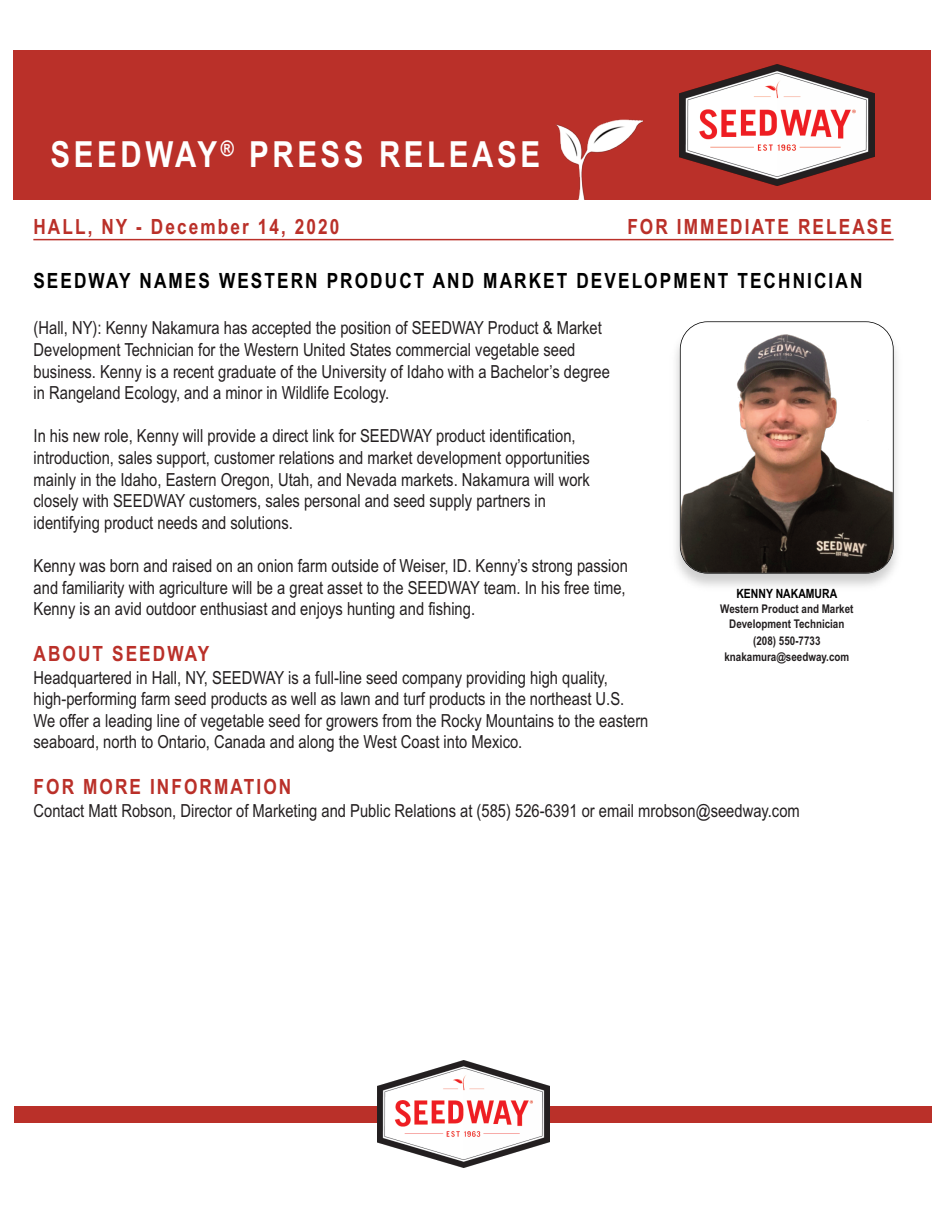
<style>
.page{position:relative;width:945px;height:1215px;background:#fff}
.page>*{position:absolute;margin:0;border:0;box-sizing:border-box;transform-origin:0 0}
.t1{font:700 36px "Arial Narrow";letter-spacing:.1em;color:#fff}
.t2{font:700 21px "Arial Narrow";letter-spacing:.1em;color:#ba3029}
.t3{font:700 21px "Arial Narrow";letter-spacing:.1em;color:#000}
.t4{font:18px/21.6px "Arial Narrow";color:#231f20}
.t5{font:700 12.75px "Arial Narrow";color:#000}
.t6{font:700 12px/15px "Arial Narrow";color:#231f20;text-align:center}
</style>
<div class="page">
<div style="left:14px;top:50px;width:917px;height:150px;background:#ba3029"></div>
<img style="left:680px;top:65px;width:194px;height:120px">
<img style="left:556px;top:119px;width:86px;height:81px">
<hr style="left:33px;top:239px;width:861px;height:1px;background:#ba3029">
<img style="left:676px;top:321px;width:221px;height:265px">
<img style="left:681px;top:322px;width:212px;height:251px;border-radius:27px">
<div style="left:680px;top:321px;width:214px;height:253px;border:2px solid #000;border-radius:28px"></div>
<div style="left:14px;top:1106px;width:918px;height:17px;background:#ba3029"></div>
<img style="left:378px;top:1061px;width:172px;height:107px">
<h1 class="t1" style="left:51px;top:133px;width:491px">SEEDWAY<sup>®</sup> PRESS RELEASE</h1>
<p class="t2" style="left:33px;top:215px;width:308px">HALL, NY - December 14, 2020</p>
<p class="t2" style="left:627px;top:215px;width:266px">FOR IMMEDIATE RELEASE</p>
<p class="t3" style="left:33px;top:268px;width:831px">SEEDWAY NAMES WESTERN PRODUCT AND MARKET DEVELOPMENT TECHNICIAN</p>
<p class="t4" style="left:34px;top:317px;width:578px">(Hall, NY): Kenny Nakamura has accepted the position of SEEDWAY Product &amp; Market Development Technician for the Western United States commercial vegetable seed business. Kenny is a recent graduate of the University of Idaho with a Bachelor’s degree in Rangeland Ecology, and a minor in Wildlife Ecology.</p>
<p class="t4" style="left:34px;top:425px;width:558px">In his new role, Kenny will provide a direct link for SEEDWAY product identification, introduction, sales support, customer relations and market development opportunities mainly in the Idaho, Eastern Oregon, Utah, and Nevada markets. Nakamura will work closely with SEEDWAY customers, sales personal and seed supply partners in identifying product needs and solutions.</p>
<p class="t4" style="left:34px;top:555px;width:596px">Kenny was born and raised on an onion farm outside of Weiser, ID. Kenny’s strong passion and familiarity with agriculture will be a great asset to the SEEDWAY team. In his free time,<br>Kenny is an avid outdoor enthusiast and enjoys hunting and fishing.</p>
<p class="t2" style="left:34px;top:641px;width:177px">ABOUT SEEDWAY</p>
<p class="t4" style="left:34px;top:667px;width:616px">Headquartered in Hall, NY, SEEDWAY is a full-line seed company providing high quality, high-performing farm seed products as well as lawn and turf products in the northeast U.S.<br>We offer a leading line of vegetable seed for growers from the Rocky Mountains to the eastern seaboard, north to Ontario, Canada and along the West Coast into Mexico.</p>
<p class="t2" style="left:34px;top:774px;width:259px">FOR MORE INFORMATION</p>
<p class="t4" style="left:34px;top:800px;width:768px">Contact Matt Robson, Director of Marketing and Public Relations at (585) 526-6391 or email mrobson@seedway.com</p>
<p class="t5" style="left:736px;top:586px;width:102px">KENNY NAKAMURA</p>
<p class="t6" style="left:720px;top:602px;width:135px">Western Product and Market<br>Development Technician</p>
<p class="t6" style="left:724px;top:632px;width:126px;line-height:16.5px">(208) 550-7733 knakamura@seedway.com</p>
</div>
